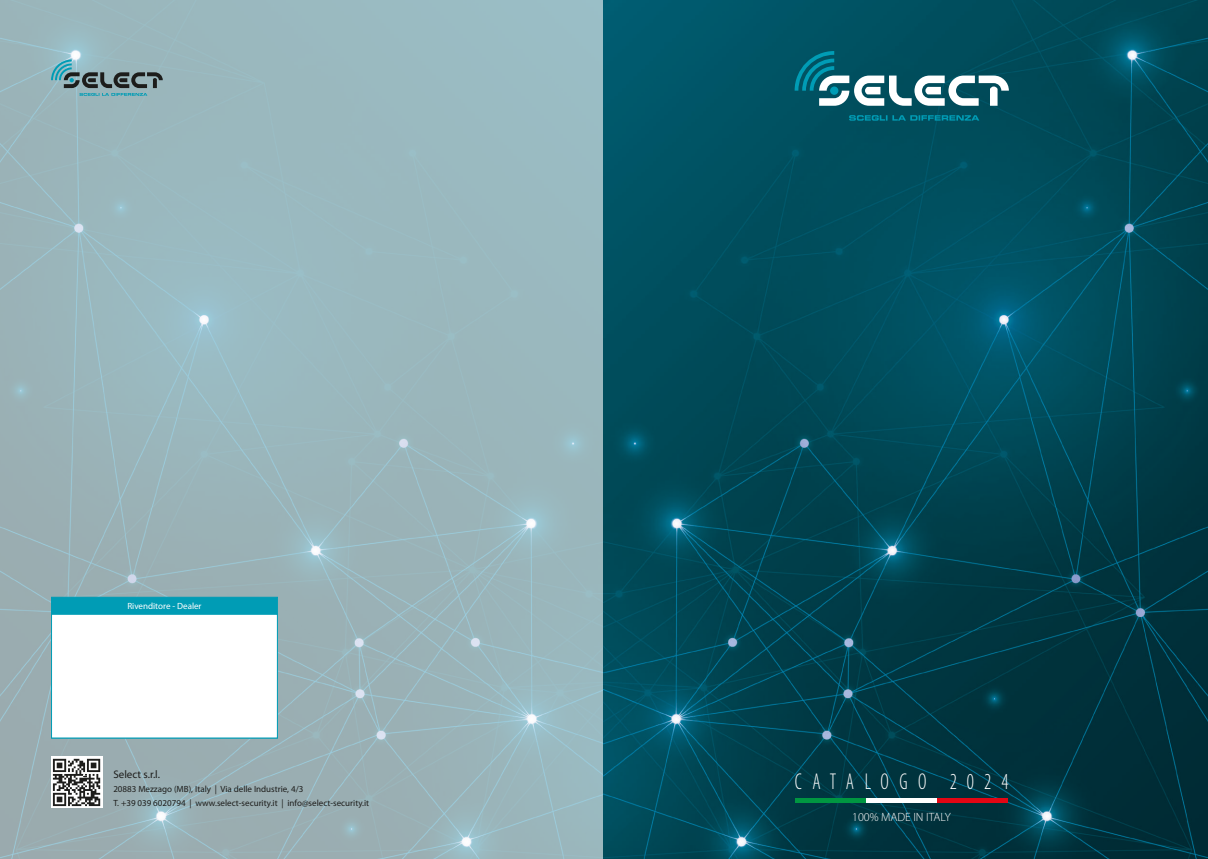
<style>
.page{position:relative;width:1208px;height:859px;background:#fff}
.page>*{position:absolute;margin:0;border:0;box-sizing:border-box;transform-origin:0 0}
.t1{font:300 condensed 23px "Myriad Pro";letter-spacing:.51em;color:#fff;scale:.86 1}
.t2{font:300 12px "Myriad Pro";color:#fff}
.t3{font:11px "Myriad Pro";color:#1d1d1b}
.t4{font:9px/14px "Myriad Pro";color:#1d1d1b}
.t5{font:9px "Myriad Pro";color:#fff}
</style>
<div class="page">
<img style="left:0;top:0;width:1208px;height:859px">
<svg style="left:51px;top:60px;width:112px;height:36px"></svg>
<svg style="left:51px;top:757px;width:51px;height:51px"></svg>
<svg style="left:53px;top:759px;width:47px;height:47px"></svg>
<div style="left:51px;top:597px;width:227px;height:141px;background:#009cb5"></div>
<div style="left:51px;top:614px;width:227px;height:124px;background:#fff;border:1px solid #009cb5"></div>
<svg style="left:849px;top:115px;width:130px;height:6px"></svg>
<svg style="left:794px;top:51px;width:215px;height:55px"></svg>
<hr style="left:795px;top:798px;width:213px;height:4px;background:#fff">
<hr style="left:795px;top:798px;width:71px;height:4px;background:#009641">
<hr style="left:937px;top:798px;width:71px;height:4px;background:#e30614">
<p class="t5" style="left:127px;top:600px;width:76px">Rivenditore - Dealer</p>
<p class="t3" style="left:113px;top:767px;width:48px">Select s.r.l.</p>
<p class="t4" style="left:113px;top:782px;width:257px">20883 Mezzago (MB), Italy | Via delle Industrie, 4/3<br>T. +39 039 6020794 | www.select-security.it | info@select-security.it</p>
<h1 class="t1" style="left:795px;top:768px;width:250px">CATALOGO 2024</h1>
<h2 class="t2" style="left:852px;top:809px;width:100px">100% MADE IN ITALY</h2>
</div>
